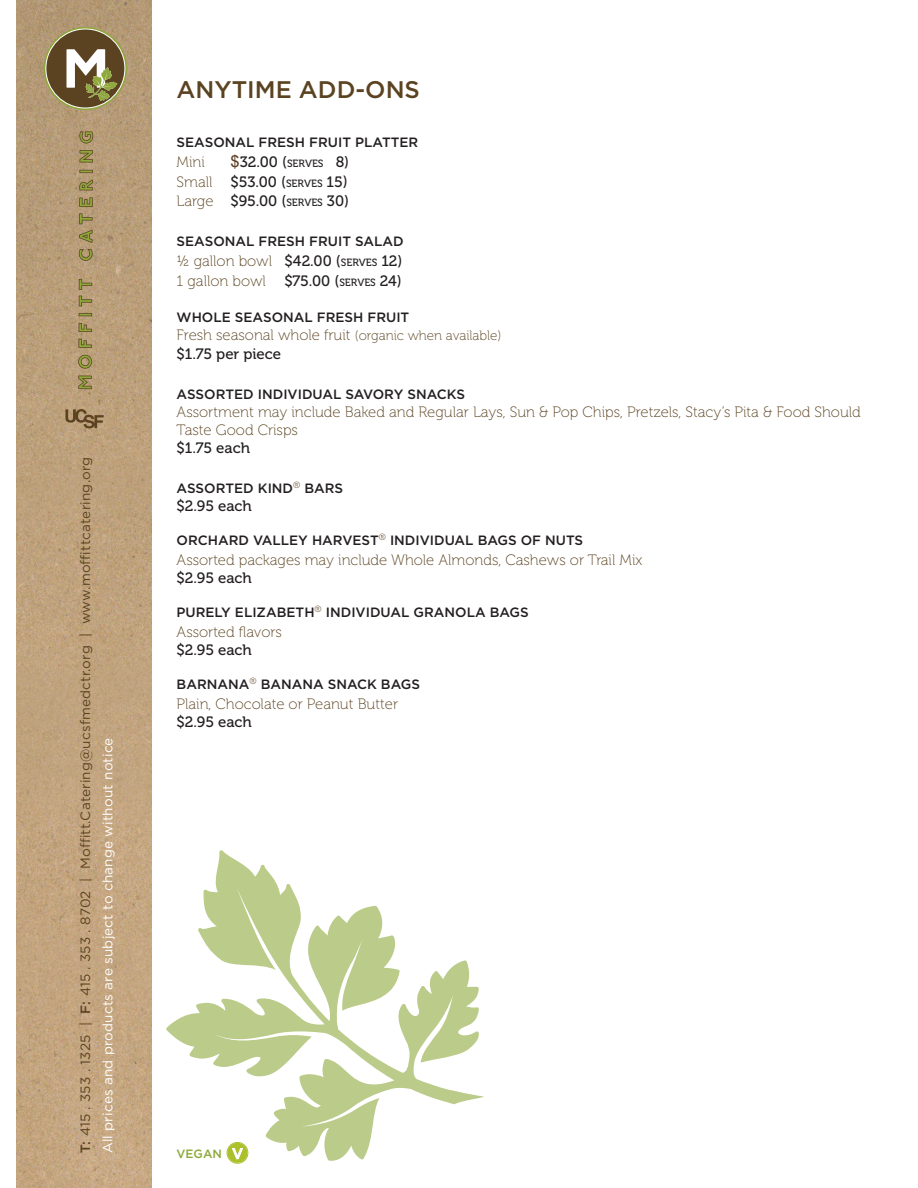
<style>
.page{position:relative;width:918px;height:1188px;background:#fff}
.page>*{position:absolute;margin:0;border:0;box-sizing:border-box;transform-origin:0 0}
.menu_title{font:500 24px "Gotham";color:#5b4321}
.t1{font:15px/18px "Museo 100";color:#5b4321}
.t2{font:15px "Museo 500";color:#231f20}
.t3{font:15px "Museo 500";color:#231f20}
.t4{font:500 13.5px "Gotham";color:#231f20}
.t5{font:13.5px/22.5px "Gotham";letter-spacing:.015em;color:#5b4321}
.t6{font:500 12px "Gotham";color:#8ea83a}
.s1{font-weight:500}
.s2{color:#fff}
.s3{font-family:"Arial";font-size:16.5px;color:#5b3d21}
.s4{font-size:10.5px}
.s5{font-family:"Museo 100";color:#5b4321}
.s6{font-style:inherit}
.s7{font-family:"Museo 500";color:#231f20}
.s8{font-family:"Museo 500";font-size:10.5px;color:#231f20}
.s9{font-size:13.5px}
</style>
<div class="page">
<img style="left:17px;top:0;width:135px;height:1188px">
<svg style="left:78px;top:376px;width:16px;height:13px"></svg>
<svg style="left:78px;top:355px;width:14px;height:14px"></svg>
<svg style="left:78px;top:339px;width:14px;height:9px"></svg>
<svg style="left:79px;top:323px;width:13px;height:9px"></svg>
<svg style="left:79px;top:313px;width:13px;height:3px"></svg>
<svg style="left:79px;top:296px;width:13px;height:10px"></svg>
<svg style="left:79px;top:279px;width:13px;height:11px"></svg>
<svg style="left:79px;top:249px;width:14px;height:12px"></svg>
<svg style="left:79px;top:230px;width:14px;height:13px"></svg>
<svg style="left:79px;top:213px;width:14px;height:11px"></svg>
<svg style="left:79px;top:197px;width:14px;height:10px"></svg>
<svg style="left:79px;top:179px;width:14px;height:11px"></svg>
<svg style="left:79px;top:170px;width:14px;height:3px"></svg>
<svg style="left:79px;top:150px;width:14px;height:13px"></svg>
<svg style="left:79px;top:131px;width:15px;height:13px"></svg>
<svg style="left:44px;top:27px;width:83px;height:83px"></svg>
<svg style="left:65px;top:409px;width:39px;height:19px"></svg>
<svg style="left:166px;top:850px;width:228px;height:259px"></svg>
<div style="left:227px;top:1142px;width:21px;height:21px;border:1px solid #abc02a;border-radius:50%"></div>
<div style="left:228px;top:1143px;width:19px;height:20px;background:#abc02a;border-radius:50%"></div>
<svg style="left:232px;top:1148px;width:11px;height:11px"></svg>
<svg style="left:80px;top:836px;width:10px;height:12px"></svg>
<svg style="left:80px;top:552px;width:10px;height:12px"></svg>
<p class="t5" style="left:74px;top:1153px;width:698px;rotate:-90deg"><span class="s1">T:</span> 415 . 353 . 1325 | <span class="s1">F:</span> 415 . 353 . 8702 | Mo tt.Catering@ucsfmedctr.org | www.mo ttcatering.org<br><span class="s2">All prices and products are subject to change without notice</span></p>
<p class="menu_title" style="left:177px;top:75px;width:245px">ANYTIME ADD-ONS</p>
<p class="t4" style="left:177px;top:134px;width:243px">SEASONAL FRESH FRUIT PLATTER</p>
<p class="t1" style="left:177px;top:153px;width:30px">Mini</p>
<p class="t3" style="left:231px;top:153px;width:120px"><span class="s3">$</span>32.00 (<span class="s4">SERVES</span> 8)</p>
<p class="t3" style="left:177px;top:173px;width:173px"><span class="s5">Small</span> $53.00 (<span class="s4">SERVES</span> 15<span class="s6">)</span></p>
<p class="t3" style="left:177px;top:193px;width:174px"><span class="s5">Large</span> $95.00 (<span class="s4">SERVES</span> 30)</p>
<p class="t4" style="left:177px;top:233px;width:229px">SEASONAL FRESH FRUIT SALAD</p>
<p class="t1" style="left:177px;top:252px;width:227px">½ gallon bowl <span class="s7">$42.00</span> <span class="s7">(</span><span class="s8">SERVES</span> <span class="s7">12)</span></p>
<p class="t1" style="left:177px;top:272px;width:91px">1 gallon bowl</p>
<p class="t2" style="left:285px;top:272px;width:119px">$75.00 <span class="s6">(</span><span class="s4">SERVES</span> <span class="s6">24)</span></p>
<p class="t4" style="left:177px;top:309px;width:234px">WHOLE SEASONAL FRESH FRUIT</p>
<p class="t1" style="left:177px;top:326px;width:326px">Fresh seasonal whole fruit <span class="s9">(organic when available)</span></p>
<p class="t2" style="left:177px;top:346px;width:106px">$1.75 per piece</p>
<p class="t4" style="left:177px;top:386px;width:290px">ASSORTED INDIVIDUAL SAVORY SNACKS</p>
<p class="t1" style="left:177px;top:403px;width:686px">Assortment may include Baked and Regular Lays, Sun &amp; Pop Chips, Pretzels, Stacy’s Pita &amp; Food Should<br>Taste Good Crisps</p>
<p class="t2" style="left:177px;top:440px;width:75px">$1.75 each</p>
<p class="t4" style="left:177px;top:480px;width:168px">ASSORTED KIND<sup>®</sup> BARS</p>
<p class="t2" style="left:177px;top:497px;width:77px">$2.95 each</p>
<p class="t4" style="left:177px;top:532px;width:408px">ORCHARD VALLEY HARVEST<sup>®</sup> INDIVIDUAL BAGS OF NUTS</p>
<p class="t1" style="left:177px;top:551px;width:467px">Assorted packages may include Whole Almonds, Cashews or Trail Mix</p>
<p class="t2" style="left:177px;top:569px;width:77px">$2.95 each</p>
<p class="t4" style="left:177px;top:604px;width:354px">PURELY ELIZABETH<sup>®</sup> INDIVIDUAL GRANOLA BAGS</p>
<p class="t1" style="left:177px;top:623px;width:107px">Assorted flavors</p>
<p class="t2" style="left:177px;top:641px;width:77px">$2.95 each</p>
<p class="t4" style="left:177px;top:676px;width:245px">BARNANA<sup>®</sup> BANANA SNACK BAGS</p>
<p class="t1" style="left:177px;top:695px;width:223px">Plain, Chocolate or Peanut Butter</p>
<p class="t2" style="left:177px;top:713px;width:77px">$2.95 each</p>
<p class="t6" style="left:177px;top:1146px;width:47px">VEGAN</p>
</div>
